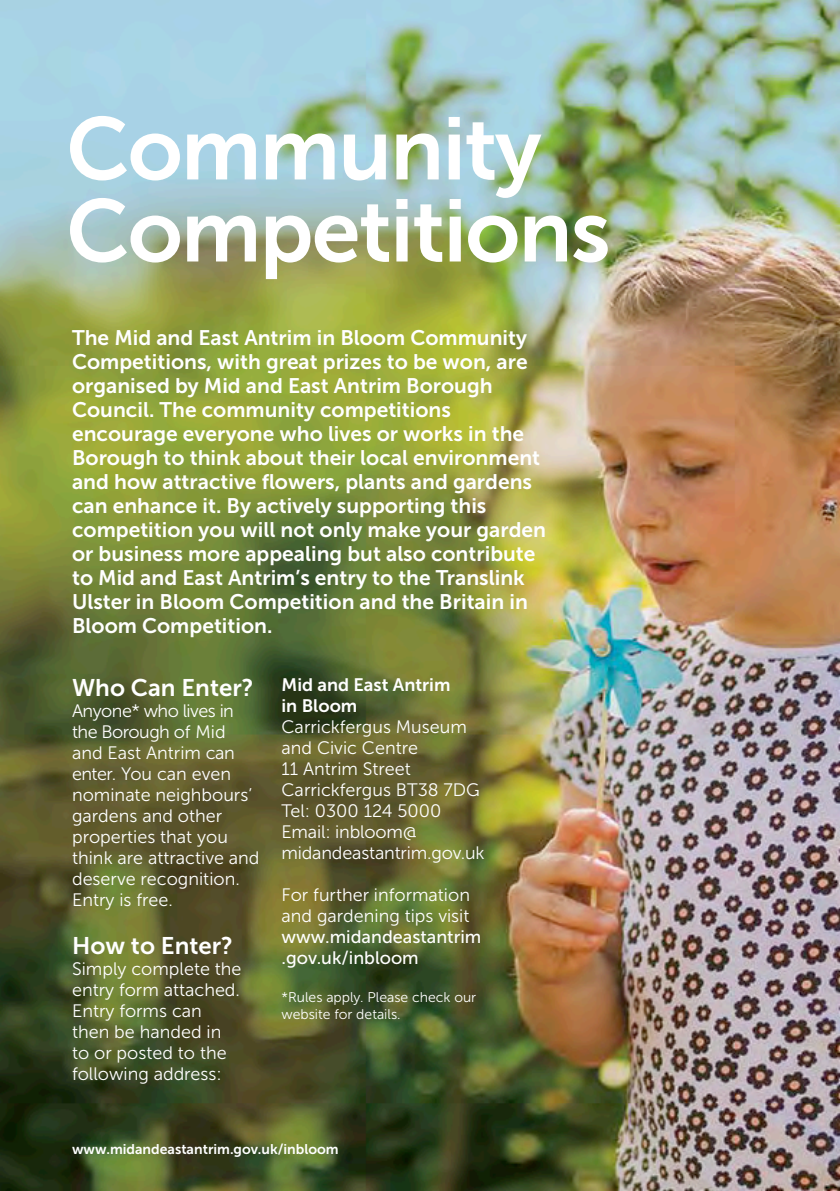
<style>
.page{position:relative;width:840px;height:1191px;background:#fff}
.page>*{position:absolute;margin:0;border:0;box-sizing:border-box;transform-origin:0 0}
.t1{font:88px/82px "Museo Sans 700";letter-spacing:-.02em;color:#fff}
.t2{font:24px "Museo Sans 700";color:#fff}
.t3{font:21px/24px "Museo Sans 700";color:#fff}
.t4{font:18px/21px "Museo Sans 300";color:#fff}
.t5{font:18px/21px "Museo Sans 500";color:#fff}
.t6{font:18px/21px "Museo Sans 700";color:#fff}
.t7{font:14px/17px "Museo Sans 300";color:#fff}
.t8{font:14px "Museo Sans 700";color:#fff}
</style>
<div class="page">
<hr style="left:839px;top:0;width:1px;height:1191px;background:#fff6ee">
<img style="left:0;top:0;width:839px;height:1191px">
<h1 class="t1" style="left:66px;top:108px;width:545px">Community<br>Competitions</h1>
<p class="t3" style="left:72px;top:325px;width:475px">The Mid and East Antrim in Bloom Community Competitions, with great prizes to be won, are organised by Mid and East Antrim Borough Council. The community competitions encourage everyone who lives or works in the Borough to think about their local environment and how attractive flowers, plants and gardens can enhance it. By actively supporting this competition you will not only make your garden or business more appealing but also contribute to Mid and East Antrim’s entry to the Translink Ulster in Bloom Competition and the Britain in Bloom Competition.</p>
<p class="t2" style="left:72px;top:674px;width:183px">Who Can Enter?</p>
<p class="t4" style="left:72px;top:700px;width:189px">Anyone* who lives in the Borough of Mid and East Antrim can enter. You can even nominate neighbours’ gardens and other properties that you think are attractive and deserve recognition.<br>Entry is free.</p>
<p class="t2" style="left:72px;top:932px;width:162px">How to Enter?</p>
<p class="t4" style="left:72px;top:958px;width:171px">Simply complete the entry form attached.<br>Entry forms can then be handed in to or posted to the following address:</p>
<p class="t6" style="left:281px;top:674px;width:170px">Mid and East Antrim in Bloom</p>
<p class="t4" style="left:281px;top:716px;width:204px">Carrickfergus Museum and Civic Centre<br>11 Antrim Street<br>Carrickfergus BT38 7DG<br>Tel: 0300 124 5000<br>Email: inbloom@ midandeastantrim.gov.uk</p>
<p class="t4" style="left:281px;top:885px;width:190px">For further information and gardening tips visit</p>
<p class="t5" style="left:281px;top:926px;width:201px">www.midandeastantrim .gov.uk/inbloom</p>
<p class="t7" style="left:281px;top:989px;width:196px">*Rules apply. Please check our website for details.</p>
<p class="t8" style="left:72px;top:1141px;width:268px">www.midandeastantrim.gov.uk/inbloom</p>
</div>
